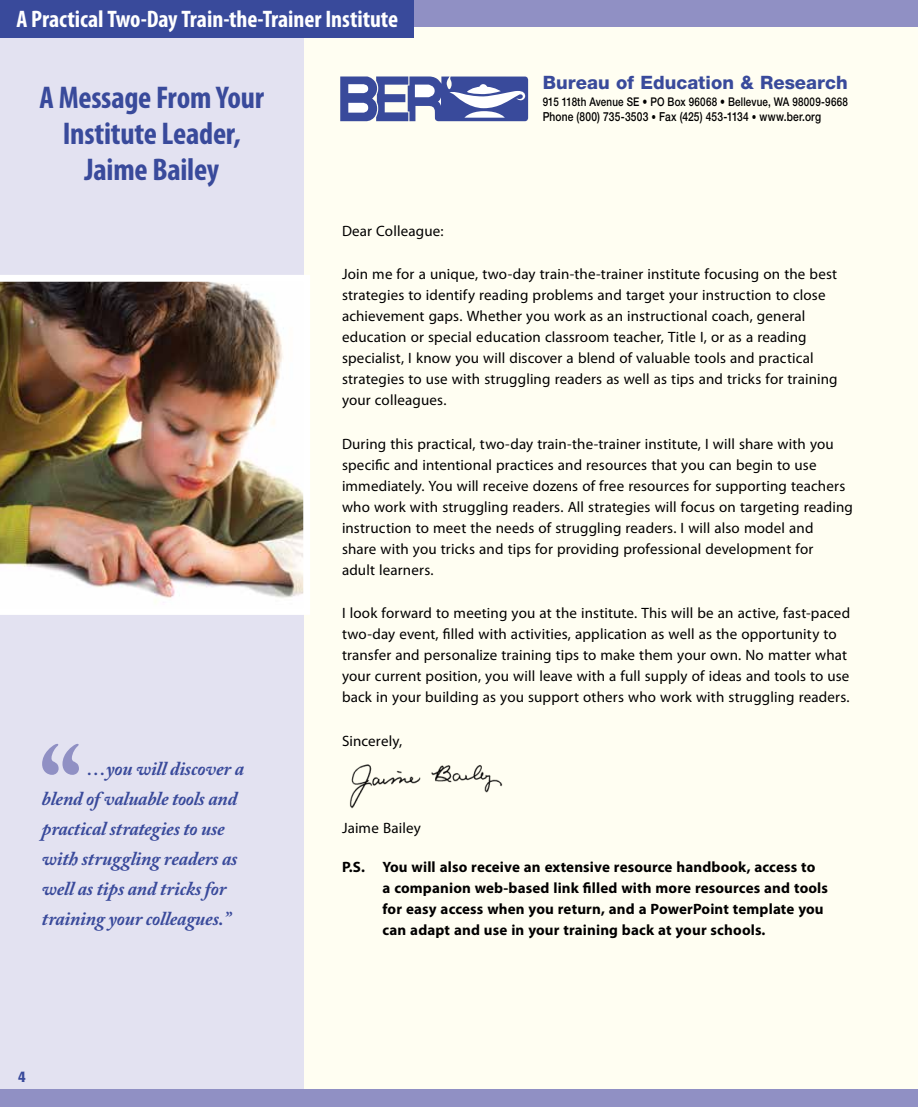
<style>
.page{position:relative;width:918px;height:1107px;background:#fff}
.page>*{position:absolute;margin:0;border:0;box-sizing:border-box;transform-origin:0 0}
.t1{font:700 condensed 31.5px/36px "Myriad Pro";letter-spacing:-.01em;color:#394a9b;text-align:center}
.t2{font:700 condensed 24px "Myriad Pro";color:#fff}
.t3{font:italic 700 19.5px/30px "Adobe Caslon Pro";letter-spacing:-.01em;color:#394a9b}
.t4{font:800 18.45px "Helvetica Neue LT Std";color:#394a9b}
.t5{font:15px/21px "Myriad Pro";letter-spacing:.01em;color:#000}
.t6{font:700 15px/21px "Myriad Pro";letter-spacing:.01em;color:#000}
.t7{font:700 condensed 15px "Laudatio BQ";color:#394a9b}
.t8{font:500 12.45px "Helvetica Neue LT Std";letter-spacing:.015em;color:#000;scale:.82 1}
.t9{font:500 12px "Helvetica Neue LT Std";letter-spacing:.02em;color:#000;scale:.82 1}
.s1{font-size:11.25px}
</style>
<div class="page">
<div style="left:304px;top:27px;width:614px;height:1062px;background:#fffef2"></div>
<div style="left:0;top:0;width:918px;height:27px;background:#9090c4"></div>
<div style="left:0;top:28px;width:304px;height:1079px;background:#e3e2f1"></div>
<div style="left:0;top:0;width:414px;height:38px;background:#394a9b"></div>
<svg style="left:340px;top:76px;width:188px;height:45px"></svg>
<div style="left:0;top:1089px;width:918px;height:18px;background:#9090c4"></div>
<img style="left:0;top:275px;width:310px;height:340px">
<img style="left:342px;top:761px;width:162px;height:51px">
<svg style="left:42px;top:744px;width:37px;height:31px"></svg>
<h2 class="t2" style="left:16px;top:4px;width:383px">A Practical Two‑Day Train‑the‑Trainer Institute</h2>
<h1 class="t1" style="left:40px;top:79px;width:226px">A Message From Your<br>Institute Leader,<br>Jaime Bailey</h1>
<p class="t4" style="left:543px;top:72px;width:307px">Bureau of Education &amp; Research</p>
<p class="t9" style="left:543px;top:95px;width:374px">915 118th Avenue SE • PO Box 96068 • Bellevue, WA 98009-9668</p>
<p class="t8" style="left:543px;top:109px;width:341px">Phone (800) 735-3503 <span class="s1">•</span> Fax (425) 453-1134 <span class="s1">•</span> www.ber.org</p>
<h3 class="t3" style="left:42px;top:753px;width:204px;text-indent:45px">…you will discover a blend of valuable tools and practical strategies to use with struggling readers as well as tips and tricks for training your colleagues.”</h3>
<p class="t7" style="left:18px;top:1068px;width:9px">4</p>
<p class="t5" style="left:342px;top:220px;width:103px">Dear Colleague:</p>
<p class="t5" style="left:342px;top:263px;width:497px">Join me for a unique, two-day train-the-trainer institute focusing on the best strategies to identify reading problems and target your instruction to close achievement gaps. Whether you work as an instructional coach, general education or special education classroom teacher, Title I, or as a reading specialist, I know you will discover a blend of valuable tools and practical strategies to use with struggling readers as well as tips and tricks for training your colleagues.</p>
<p class="t5" style="left:342px;top:433px;width:512px">During this practical, two-day train-the-trainer institute, I will share with you specific and intentional practices and resources that you can begin to use immediately. You will receive dozens of free resources for supporting teachers who work with struggling readers. All strategies will focus on targeting reading instruction to meet the needs of struggling readers. I will also model and<br>share with you tricks and tips for providing professional development for<br>adult learners.</p>
<p class="t5" style="left:342px;top:602px;width:510px">I look forward to meeting you at the institute. This will be an active, fast-paced two-day event, filled with activities, application as well as the opportunity to transfer and personalize training tips to make them your own. No matter what your current position, you will leave with a full supply of ideas and tools to use back in your building as you support others who work with struggling readers.</p>
<p class="t5" style="left:342px;top:730px;width:62px">Sincerely,</p>
<p class="t5" style="left:342px;top:817px;width:80px">Jaime Bailey</p>
<p class="t6" style="left:382px;top:856px;width:447px;text-indent:-40px">P.S. You will also receive an extensive resource handbook, access to<br>a companion web-based link filled with more resources and tools for easy access when you return, and a PowerPoint template you can adapt and use in your training back at your schools.</p>
</div>
